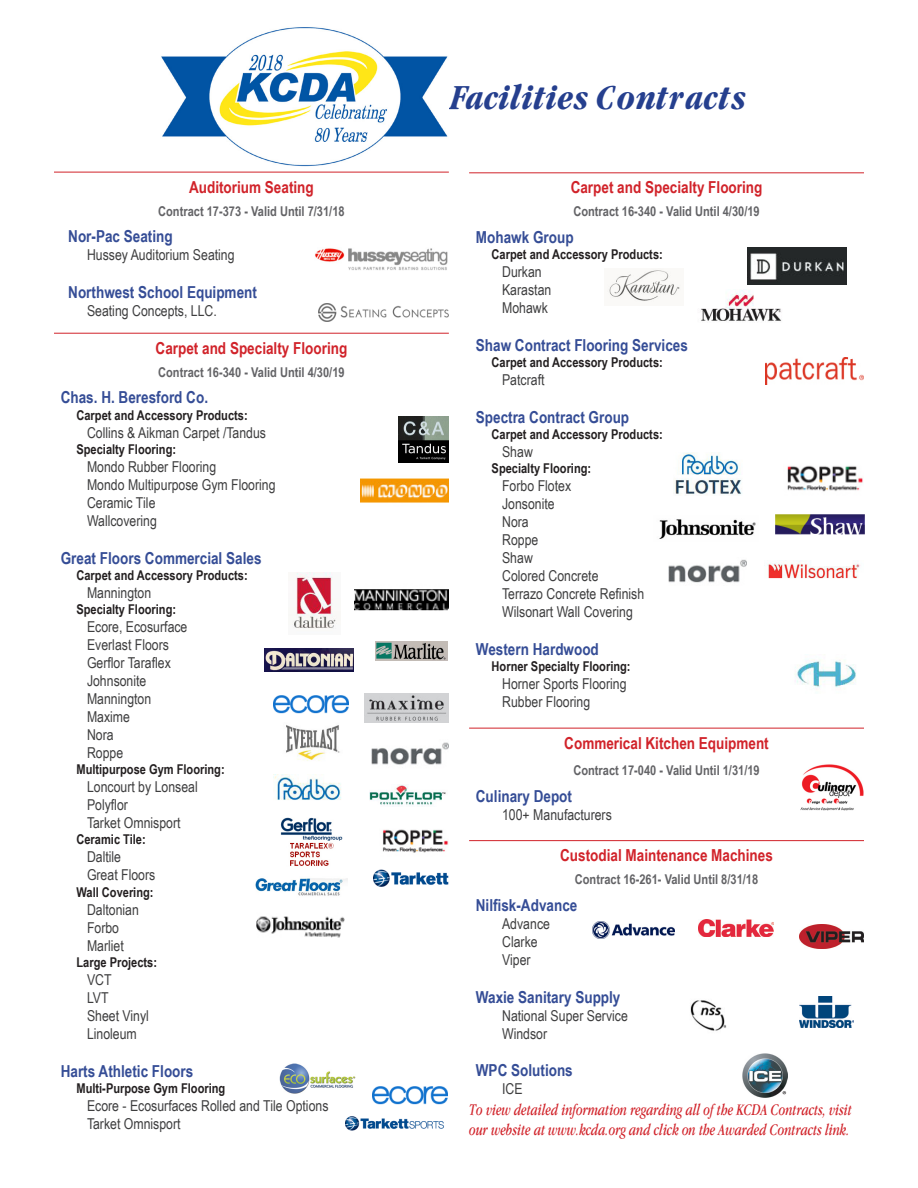
<style>
.page{position:relative;width:918px;height:1188px;background:#fff}
.page>*{position:absolute;margin:0;border:0;box-sizing:border-box;transform-origin:0 0}
.Major_heading{font:italic 36px "Garamond Black Cond SSK";color:#253f8e}
.Manufacturer{font:700 16.5px "Arial Narrow";color:#354d96}
.Category_Index{font:700 16.5px "Arial Narrow";color:#d1232a}
.san_serif_text{font:16.5px/19.8px "Garamand Condensed Italic SWFTE";color:#d1232a}
.Manufacturer_product{font:15px "Arial Narrow";color:#3e3e3f}
.Product_Category_Bol{font:700 13.5px "Arial Narrow";color:#231f20}
.Contract{font:700 13.5px "Arial Narrow";color:#636366}
</style>
<div class="page">
<hr style="left:54px;top:172px;width:395px;height:1px;background:#d1232a">
<hr style="left:54px;top:333px;width:395px;height:1px;background:#d1232a">
<hr style="left:469px;top:172px;width:395px;height:1px;background:#d1232a">
<hr style="left:469px;top:728px;width:395px;height:1px;background:#d1232a">
<hr style="left:469px;top:840px;width:395px;height:1px;background:#d1232a">
<img style="left:315px;top:248px;width:133px;height:22px">
<img style="left:319px;top:304px;width:130px;height:18px">
<img style="left:398px;top:416px;width:51px;height:47px">
<img style="left:360px;top:478px;width:89px;height:25px">
<img style="left:354px;top:589px;width:95px;height:22px">
<img style="left:273px;top:695px;width:75px;height:19px">
<img style="left:286px;top:725px;width:54px;height:36px">
<img style="left:281px;top:818px;width:62px;height:48px">
<img style="left:382px;top:829px;width:67px;height:24px">
<img style="left:373px;top:869px;width:76px;height:18px">
<img style="left:255px;top:878px;width:93px;height:18px">
<img style="left:373px;top:1086px;width:75px;height:19px">
<img style="left:346px;top:1116px;width:98px;height:15px">
<img style="left:747px;top:247px;width:100px;height:37px">
<img style="left:607px;top:269px;width:73px;height:32px">
<img style="left:701px;top:289px;width:81px;height:32px">
<img style="left:765px;top:357px;width:99px;height:28px">
<img style="left:776px;top:514px;width:88px;height:21px">
<img style="left:280px;top:1064px;width:75px;height:30px">
<img style="left:669px;top:559px;width:77px;height:24px">
<img style="left:787px;top:465px;width:76px;height:27px">
<img style="left:795px;top:660px;width:61px;height:28px">
<img style="left:659px;top:519px;width:97px;height:20px">
<img style="left:292px;top:573px;width:45px;height:56px">
<img style="left:256px;top:916px;width:89px;height:21px">
<img style="left:365px;top:693px;width:84px;height:29px">
<img style="left:369px;top:785px;width:77px;height:22px">
<img style="left:265px;top:648px;width:89px;height:24px">
<img style="left:273px;top:774px;width:68px;height:26px">
<img style="left:376px;top:642px;width:71px;height:18px">
<img style="left:800px;top:764px;width:64px;height:47px">
<img style="left:161px;top:27px;width:287px;height:140px">
<img style="left:592px;top:921px;width:83px;height:18px">
<img style="left:699px;top:919px;width:74px;height:18px">
<img style="left:799px;top:924px;width:65px;height:25px">
<img style="left:799px;top:997px;width:54px;height:31px">
<img style="left:690px;top:1000px;width:37px;height:31px">
<img style="left:742px;top:1053px;width:45px;height:45px">
<img style="left:371px;top:742px;width:78px;height:23px">
<img style="left:767px;top:561px;width:93px;height:18px">
<img style="left:674px;top:453px;width:68px;height:42px">
<p class="Category_Index" style="left:189px;top:174px;width:126px">Auditorium Seating</p>
<p class="Contract" style="left:158px;top:201px;width:188px">Contract 17-373 - Valid Until 7/31/18</p>
<p class="Manufacturer" style="left:68px;top:224px;width:106px">Nor-Pac Seating</p>
<p class="Manufacturer_product" style="left:87px;top:244px;width:149px">Hussey Auditorium Seating</p>
<p class="Manufacturer" style="left:68px;top:280px;width:190px">Northwest School Equipment</p>
<p class="Manufacturer_product" style="left:87px;top:300px;width:131px">Seating Concepts, LLC.</p>
<p class="Category_Index" style="left:156px;top:336px;width:193px">Carpet and Specialty Flooring</p>
<p class="Contract" style="left:158px;top:362px;width:188px">Contract 16-340 - Valid Until 4/30/19</p>
<p class="Manufacturer" style="left:61px;top:385px;width:149px">Chas. H. Beresford Co.</p>
<p class="Product_Category_Bol" style="left:76px;top:405px;width:173px">Carpet and Accessory Products:</p>
<p class="Manufacturer_product" style="left:87px;top:421px;width:181px">Collins &amp; Aikman Carpet /Tandus</p>
<p class="Product_Category_Bol" style="left:76px;top:439px;width:101px">Specialty Flooring:</p>
<p class="Manufacturer_product" style="left:87px;top:455px;width:131px">Mondo Rubber Flooring</p>
<p class="Manufacturer_product" style="left:87px;top:473px;width:190px">Mondo Multipurpose Gym Flooring</p>
<p class="Manufacturer_product" style="left:87px;top:491px;width:70px">Ceramic Tile</p>
<p class="Manufacturer_product" style="left:87px;top:509px;width:71px">Wallcovering</p>
<p class="Manufacturer" style="left:61px;top:545px;width:202px">Great Floors Commercial Sales</p>
<p class="Product_Category_Bol" style="left:76px;top:565px;width:173px">Carpet and Accessory Products:</p>
<p class="Manufacturer_product" style="left:87px;top:581px;width:66px">Mannington</p>
<p class="Product_Category_Bol" style="left:76px;top:599px;width:101px">Specialty Flooring:</p>
<p class="Manufacturer_product" style="left:87px;top:616px;width:102px">Ecore, Ecosurface</p>
<p class="Manufacturer_product" style="left:87px;top:634px;width:84px">Everlast Floors</p>
<p class="Manufacturer_product" style="left:87px;top:652px;width:85px">Gerflor Taraflex</p>
<p class="Manufacturer_product" style="left:87px;top:670px;width:61px">Johnsonite</p>
<p class="Manufacturer_product" style="left:87px;top:688px;width:66px">Mannington</p>
<p class="Manufacturer_product" style="left:87px;top:706px;width:45px">Maxime</p>
<p class="Manufacturer_product" style="left:87px;top:724px;width:28px">Nora</p>
<p class="Manufacturer_product" style="left:87px;top:742px;width:38px">Roppe</p>
<p class="Product_Category_Bol" style="left:76px;top:759px;width:150px">Multipurpose Gym Flooring:</p>
<p class="Manufacturer_product" style="left:87px;top:776px;width:112px">Loncourt by Lonseal</p>
<p class="Manufacturer_product" style="left:87px;top:794px;width:43px">Polyflor</p>
<p class="Manufacturer_product" style="left:87px;top:812px;width:95px">Tarket Omnisport</p>
<p class="Product_Category_Bol" style="left:76px;top:829px;width:71px">Ceramic Tile:</p>
<p class="Manufacturer_product" style="left:87px;top:846px;width:36px">Daltile</p>
<p class="Manufacturer_product" style="left:87px;top:864px;width:70px">Great Floors</p>
<p class="Product_Category_Bol" style="left:76px;top:882px;width:79px">Wall Covering:</p>
<p class="Manufacturer_product" style="left:87px;top:898px;width:53px">Daltonian</p>
<p class="Manufacturer_product" style="left:87px;top:916px;width:34px">Forbo</p>
<p class="Manufacturer_product" style="left:87px;top:934px;width:38px">Marliet</p>
<p class="Product_Category_Bol" style="left:76px;top:952px;width:82px">Large Projects:</p>
<p class="Manufacturer_product" style="left:87px;top:968px;width:26px">VCT</p>
<p class="Manufacturer_product" style="left:87px;top:986px;width:23px">LVT</p>
<p class="Manufacturer_product" style="left:87px;top:1004px;width:64px">Sheet Vinyl</p>
<p class="Manufacturer_product" style="left:87px;top:1022px;width:51px">Linoleum</p>
<p class="Manufacturer" style="left:61px;top:1058px;width:134px">Harts Athletic Floors</p>
<p class="Product_Category_Bol" style="left:76px;top:1078px;width:150px">Multi-Purpose Gym Flooring</p>
<p class="Manufacturer_product" style="left:87px;top:1094px;width:243px">Ecore - Ecosurfaces Rolled and Tile Options</p>
<p class="Manufacturer_product" style="left:87px;top:1112px;width:95px">Tarket Omnisport</p>
<p class="Major_heading" style="left:449px;top:77px;width:298px">Facilities Contracts</p>
<p class="Category_Index" style="left:571px;top:175px;width:193px">Carpet and Specialty Flooring</p>
<p class="Contract" style="left:573px;top:201px;width:188px">Contract 16-340 - Valid Until 4/30/19</p>
<p class="Manufacturer" style="left:476px;top:225px;width:99px">Mohawk Group</p>
<p class="Product_Category_Bol" style="left:492px;top:244px;width:173px">Carpet and Accessory Products:</p>
<p class="Manufacturer_product" style="left:502px;top:261px;width:41px">Durkan</p>
<p class="Manufacturer_product" style="left:502px;top:279px;width:51px">Karastan</p>
<p class="Manufacturer_product" style="left:502px;top:297px;width:47px">Mohawk</p>
<p class="Manufacturer" style="left:476px;top:333px;width:214px">Shaw Contract Flooring Services</p>
<p class="Product_Category_Bol" style="left:492px;top:352px;width:173px">Carpet and Accessory Products:</p>
<p class="Manufacturer_product" style="left:502px;top:369px;width:44px">Patcraft</p>
<p class="Manufacturer" style="left:476px;top:405px;width:155px">Spectra Contract Group</p>
<p class="Product_Category_Bol" style="left:492px;top:424px;width:173px">Carpet and Accessory Products:</p>
<p class="Manufacturer_product" style="left:502px;top:441px;width:32px">Shaw</p>
<p class="Product_Category_Bol" style="left:492px;top:458px;width:101px">Specialty Flooring:</p>
<p class="Manufacturer_product" style="left:502px;top:475px;width:71px">Forbo Flotex</p>
<p class="Manufacturer_product" style="left:502px;top:493px;width:54px">Jonsonite</p>
<p class="Manufacturer_product" style="left:502px;top:511px;width:28px">Nora</p>
<p class="Manufacturer_product" style="left:502px;top:529px;width:38px">Roppe</p>
<p class="Manufacturer_product" style="left:502px;top:547px;width:32px">Shaw</p>
<p class="Manufacturer_product" style="left:502px;top:565px;width:98px">Colored Concrete</p>
<p class="Manufacturer_product" style="left:502px;top:583px;width:144px">Terrazo Concrete Refinish</p>
<p class="Manufacturer_product" style="left:502px;top:601px;width:132px">Wilsonart Wall Covering</p>
<p class="Manufacturer" style="left:476px;top:637px;width:125px">Western Hardwood</p>
<p class="Product_Category_Bol" style="left:492px;top:656px;width:141px">Horner Specialty Flooring:</p>
<p class="Manufacturer_product" style="left:502px;top:673px;width:126px">Horner Sports Flooring</p>
<p class="Manufacturer_product" style="left:502px;top:691px;width:90px">Rubber Flooring</p>
<p class="Category_Index" style="left:564px;top:730px;width:206px">Commerical Kitchen Equipment</p>
<p class="Contract" style="left:573px;top:760px;width:188px">Contract 17-040 - Valid Until 1/31/19</p>
<p class="Manufacturer" style="left:476px;top:784px;width:98px">Culinary Depot</p>
<p class="Manufacturer_product" style="left:502px;top:804px;width:111px">100+ Manufacturers</p>
<p class="Category_Index" style="left:560px;top:843px;width:214px">Custodial Maintenance Machines</p>
<p class="Contract" style="left:575px;top:869px;width:185px">Contract 16-261- Valid Until 8/31/18</p>
<p class="Manufacturer" style="left:476px;top:892px;width:103px">Nilfisk-Advance</p>
<p class="Manufacturer_product" style="left:502px;top:912px;width:49px">Advance</p>
<p class="Manufacturer_product" style="left:502px;top:930px;width:37px">Clarke</p>
<p class="Manufacturer_product" style="left:502px;top:948px;width:30px">Viper</p>
<p class="Manufacturer" style="left:476px;top:984px;width:146px">Waxie Sanitary Supply</p>
<p class="Manufacturer_product" style="left:502px;top:1004px;width:127px">National Super Service</p>
<p class="Manufacturer_product" style="left:502px;top:1022px;width:47px">Windsor</p>
<p class="Manufacturer" style="left:476px;top:1058px;width:98px">WPC Solutions</p>
<p class="Manufacturer_product" style="left:502px;top:1078px;width:22px">ICE</p>
<p class="san_serif_text" style="left:469px;top:1099px;width:384px">To view detailed information regarding all of the KCDA Contracts, visit our website at www.kcda.org and click on the Awarded Contracts link.</p>
</div>
